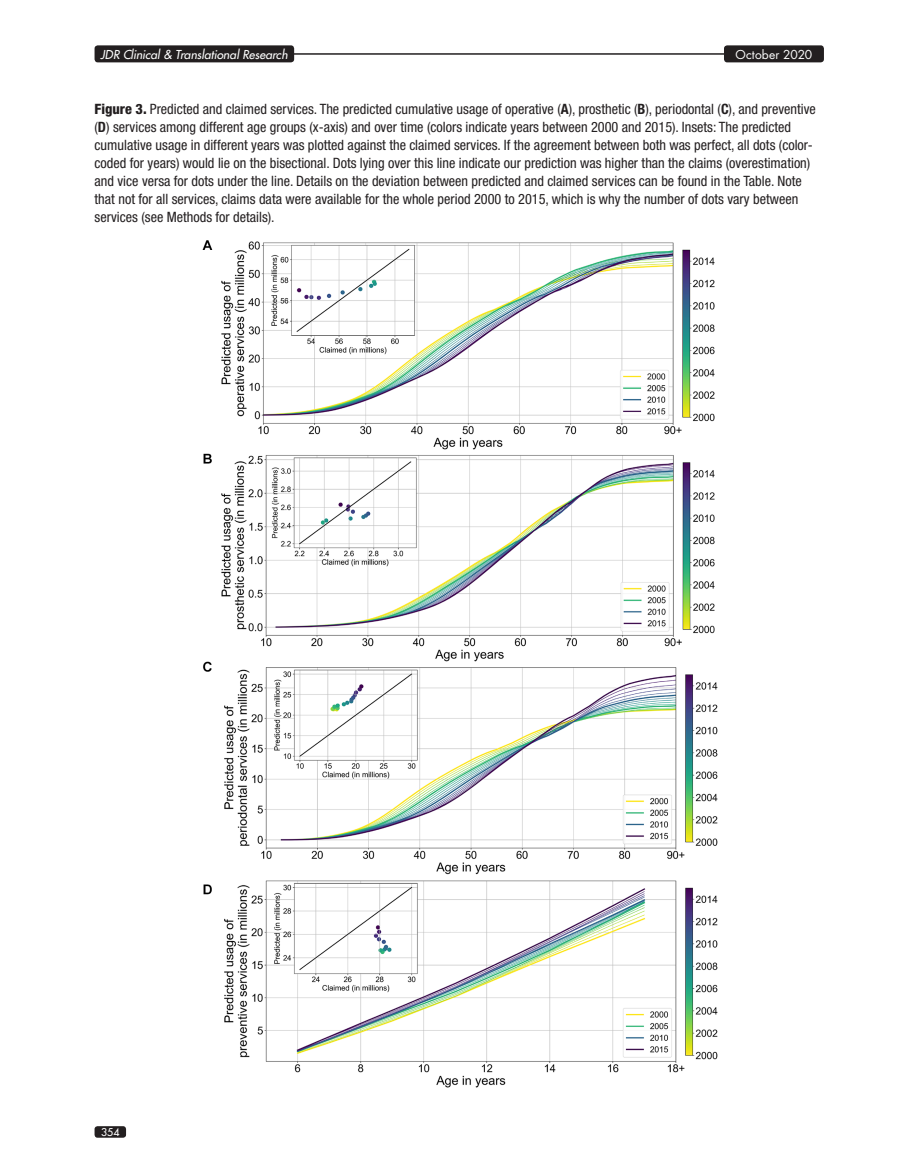
<style>
.page{position:relative;width:905px;height:1175px;background:#fff}
.page>*{position:absolute;margin:0;border:0;box-sizing:border-box;transform-origin:0 0}
.t1{font:condensed 14.25px/18px "Helvetica Neue LT Std";color:#231f20}
.t2{font:italic 500 12px "Futura Std";color:#fff}
.t3{font:12px "Futura Std";letter-spacing:.01em;color:#fff}
.t4{font:500 10.5px "Futura Std";color:#fff}
.s1{font-weight:800}
.s2{font-weight:700}
</style>
<div class="page">
<hr style="left:99px;top:53px;width:720px;height:2px;background:#231f20">
<div style="left:95px;top:45px;width:199px;height:17px;background:#231f20;border-radius:3px"></div>
<div style="left:724px;top:45px;width:99px;height:17px;background:#231f20;border-radius:3px"></div>
<div style="left:94px;top:1126px;width:32px;height:11px;background:#231f20;border-radius:3px"></div>
<img style="left:202px;top:240px;width:516px;height:848px">
<p class="t2" style="left:100px;top:47px;width:189px">JDR Clinical &amp; Translational Research</p>
<p class="t3" style="left:735px;top:47px;width:78px">October 2020</p>
<p class="t1" style="left:94px;top:100px;width:723px"><span class="s1">Figure 3.</span> Predicted and claimed services. The predicted cumulative usage of operative (<span class="s2">A</span>), prosthetic (<span class="s2">B</span>), periodontal (<span class="s2">C</span>), and preventive (<span class="s2">D</span>) services among different age groups (x-axis) and over time (colors indicate years between 2000 and 2015). Insets: The predicted cumulative usage in different years was plotted against the claimed services. If the agreement between both was perfect, all dots (color&shy;coded for years) would lie on the bisectional. Dots lying over this line indicate our prediction was higher than the claims (overestimation) and vice versa for dots under the line. Details on the deviation between predicted and claimed services can be found in the Table. Note that not for all services, claims data were available for the whole period 2000 to 2015, which is why the number of dots vary between services (see Methods for details).</p>
<p class="t4" style="left:101px;top:1125px;width:20px">354</p>
</div>
